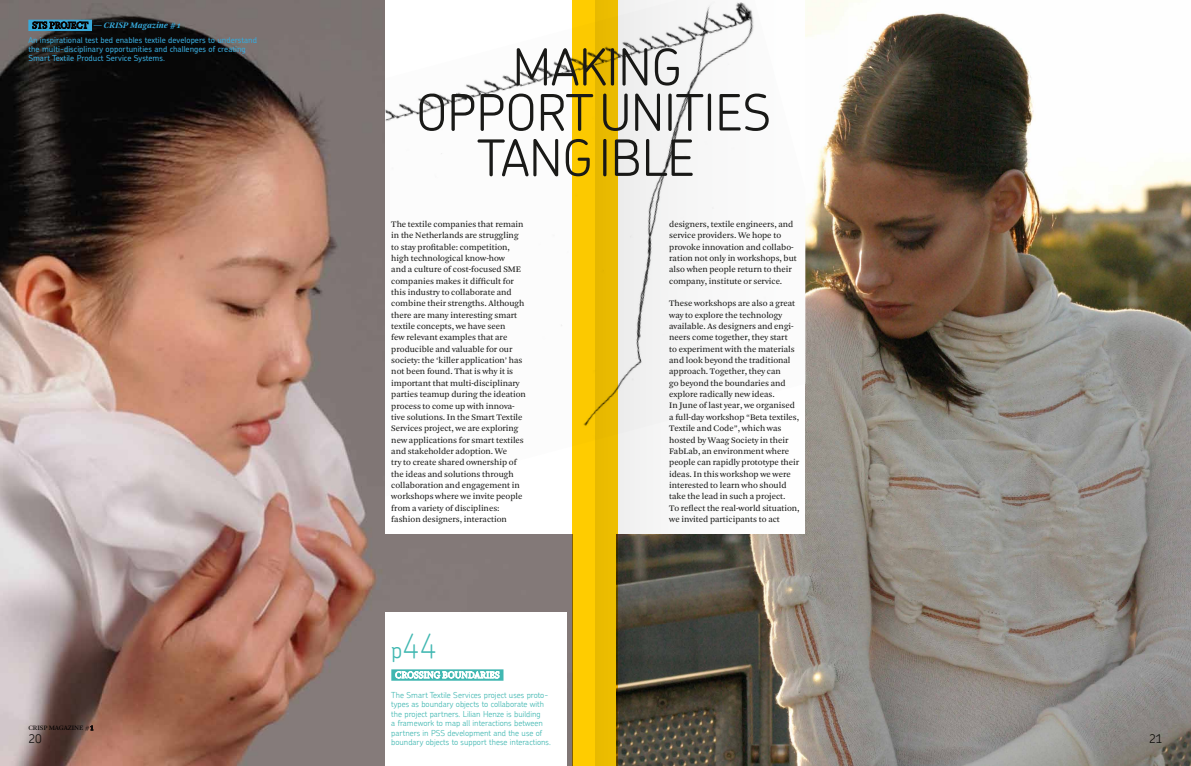
<style>
.page{position:relative;width:1191px;height:766px;background:#fff}
.page>*{position:absolute;margin:0;border:0;box-sizing:border-box;transform-origin:0 0}
.t1{font:300 50px "Chevin";letter-spacing:-.005em;color:#1a1a18}
.t2{font:100 33px "Chevin";color:#40b7b1}
.t3{font:300 12px "Chevin";color:#1a1a18}
.t4{font:8.9px/11.3px "Arnhem Blond";color:#1a1a18}
.t5{font:italic 700 8.9px "Arnhem";color:#37a9da}
.t6{font:300 8.2px/9.4px "Chevin";color:#40b7b1}
.t7{font:500 8.2px/9.4px "Chevin";color:#37a9da}
.t8{font:7px "Arnhem";letter-spacing:-.01em;color:#1a1a18}
.s1{font-family:"Arnhem Fine";font-weight:400;font-style:normal;font-size:10.8px;color:#070200}
.s2{font-family:"Arnhem Fine";font-size:7.5px}
.s3{font-weight:300;font-size:22px}
</style>
<div class="page">
<div style="left:386px;top:533px;width:187px;height:232px;background:#837978"></div>
<img style="left:0;top:0;width:386px;height:765px">
<img style="left:890px;top:13px;width:301px;height:752px">
<img style="left:386px;top:0;width:187px;height:496px">
<div style="left:573px;top:0;width:45px;height:765px;background:#fc0"></div>
<div style="left:386px;top:612px;width:181px;height:153px;background:#fff"></div>
<svg style="left:28px;top:20px;width:64px;height:11px"></svg>
<svg style="left:33px;top:22px;width:55px;height:7px"></svg>
<svg style="left:391px;top:669px;width:112px;height:11px"></svg>
<svg style="left:395px;top:671px;width:104px;height:7px"></svg>
<svg style="left:90px;top:725px;width:3px;height:5px"></svg>
<svg style="left:595px;top:0;width:295px;height:765px"></svg>
<p class="t5" style="left:32px;top:21px;width:150px"><span class="s1">STS PROJECT</span> — CRISP Magazine #1</p>
<p class="t7" style="left:28px;top:35px;width:230px">An inspirational test bed enables textile developers to understand the multi-disciplinary opportunities and challenges of creating<br>Smart Textile Product Service Systems.</p>
<p class="t8" style="left:28px;top:723px;width:67px">CRISP MAGAZINE #<span class="s2">1</span></p>
<h3 class="t3" style="left:28px;top:731px;width:15px">20</h3>
<h1 class="t1" style="left:512px;top:35px;width:65px">Making</h1>
<h1 class="t1" style="left:416px;top:80px;width:209px">opport unities</h1>
<h1 class="t1" style="left:477px;top:125px;width:30px">tang</h1>
<h1 class="t1" style="left:599px;top:125px;width:24px">ible</h1>
<p class="t4" style="left:391px;top:218px;width:136px">The textile companies that remain in the Netherlands are struggling to stay profitable: competition, high technological know-how<br>and a culture of cost-focused SME companies makes it difficult for this industry to collaborate and combine their strengths. Although there are many interesting smart textile concepts, we have seen<br>few relevant examples that are producible and valuable for our society: the ‘killer application’ has not been found. That is why it is important that multi-disciplinary parties teamup during the ideation process to come up with innova&shy;tive solutions. In the Smart Textile Services project, we are exploring new applications for smart textiles and stakeholder adoption. We<br>try to create shared ownership of the ideas and solutions through collaboration and engagement in workshops where we invite people from a variety of disciplines: fashion designers, interaction</p>
<p class="t4" style="left:669px;top:218px;width:129px">designers, textile engineers, and service providers. We hope to provoke innovation and collabo&shy;ration not only in workshops, but also when people return to their company, institute or service.</p>
<p class="t4" style="left:669px;top:298px;width:132px">These workshops are also a great way to explore the technology available. As designers and engi&shy;neers come together, they start<br>to experiment with the materials and look beyond the traditional approach. Together, they can<br>go beyond the boundaries and explore radically new ideas.<br>In June of last year, we organised a full-day workshop “Beta textiles,<br>Textile and Code”, which was hosted by Waag Society in their<br>FabLab, an environment where people can rapidly prototype their ideas. In this workshop we were interested to learn who should take the lead in such a project.<br>To reflect the real-world situation, we invited participants to act</p>
<h2 class="t2" style="left:391px;top:624px;width:48px"><span class="s3">p</span>44</h2>
<p class="t6" style="left:391px;top:690px;width:161px">The Smart Textile Services project uses proto&shy;types as boundary objects to collaborate with the project partners. Lilian Henze is building<br>a framework to map all interactions between partners in PSS development and the use of boundary objects to support these interactions.</p>
<h3 class="t3" style="left:1149px;top:731px;width:15px">21</h3>
</div>
